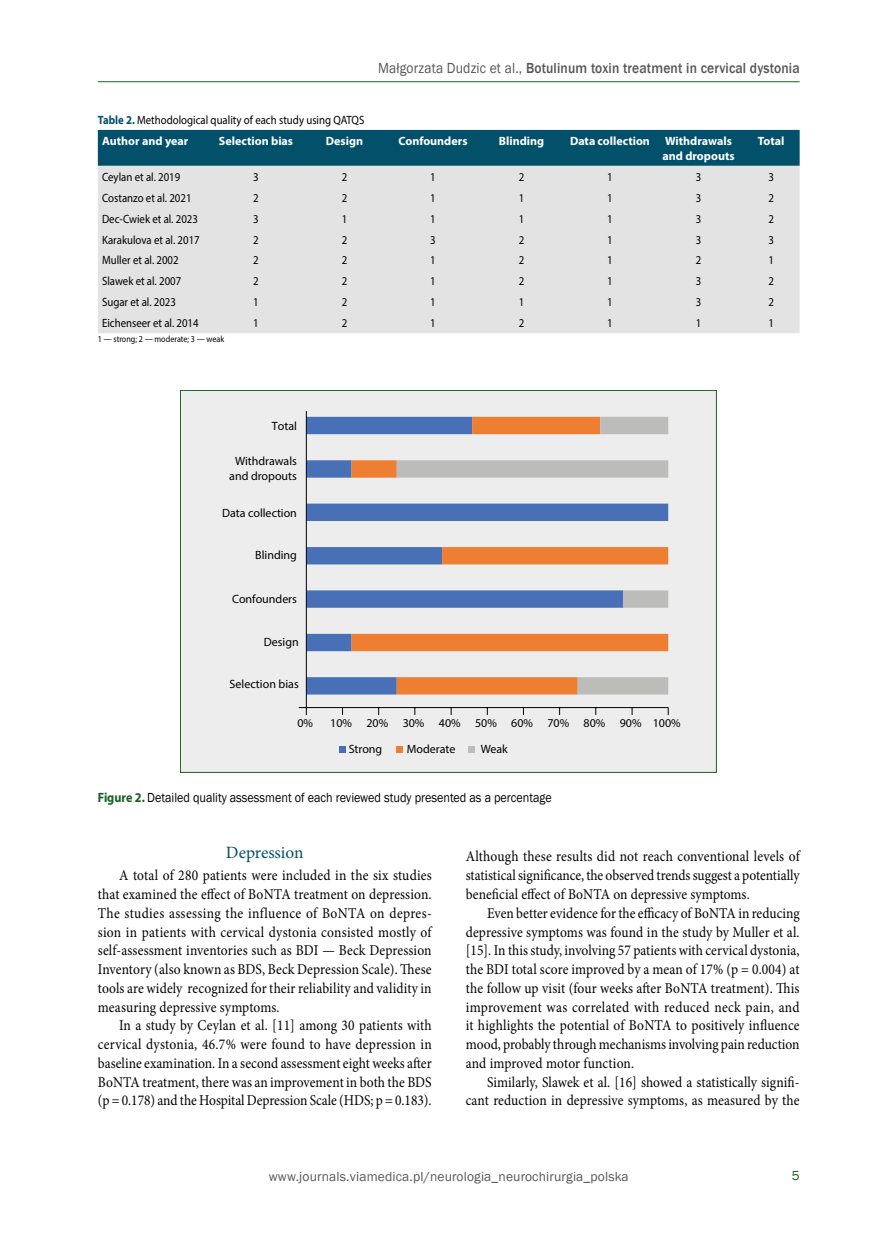
<style>
.page{position:relative;width:872px;height:1234px;background:#fff}
.page>*{position:absolute;margin:0;border:0;box-sizing:border-box;transform-origin:0 0}
.t1{font:17.25px "Minion Pro";color:#03506b}
.t2{font:15px/18.8px "Minion Pro";letter-spacing:.005em;color:#000;text-align:justify;scale:.9 1}
.t3{font:500 15px "Franklin Gothic";letter-spacing:.01em;color:#575756;scale:.9 1}
.t4{font:13.5px "Franklin Gothic";color:#000;scale:.9 1}
.t5{font:13.5px "Franklin Gothic";letter-spacing:.01em;color:#575756}
.t6{font:13.5px "Franklin Gothic";color:#176222}
.t7{font:12px/21px "Myriad Pro";color:#000;scale:.9 1}
.t8{font:12px/14.4px "Myriad Pro";color:#000;text-align:center}
.t9{font:700 12px/15px "Myriad Pro";color:#fff}
.t10{font:9px "Myriad Pro";color:#000;scale:.9 1}
.s1{font-weight:400}
.s2{font-weight:700;color:#03506b}
.s3{font-weight:700;color:#fff}
.s4{font-family:"Myriad Pro";font-weight:700;color:#176222}
</style>
<div class="page">
<hr style="left:98px;top:81px;width:701px;height:1px;background:#176222">
<div style="left:98px;top:130px;width:701px;height:36px;background:#03506b"></div>
<div style="left:98px;top:166px;width:701px;height:167px;background:#e3e3e3"></div>
<div style="left:180px;top:390px;width:536px;height:382px;background:#ededed"></div>
<div style="left:339px;top:745px;width:6px;height:7px;background:#4770b6"></div>
<div style="left:396px;top:745px;width:6px;height:7px;background:#ee7e32"></div>
<div style="left:468px;top:745px;width:7px;height:7px;background:#bcbcbb"></div>
<svg style="left:298px;top:411px;width:371px;height:304px"></svg>
<p class="t3" style="left:378px;top:59px;width:470px"><span class="s1">Małgorzata Dudzic et al.,</span> Botulinum toxin treatment in cervical dystonia</p>
<p class="t7" style="left:102px;top:109px;width:293px;text-indent:-4px"><span class="s2">Table 2.</span> Methodological quality of each study using QATQS<br><span class="s3">Author and year</span></p>
<p class="t9" style="left:219px;top:133px;width:76px">Selection bias</p>
<p class="t9" style="left:326px;top:133px;width:39px">Design</p>
<p class="t9" style="left:398px;top:133px;width:71px">Confounders</p>
<p class="t9" style="left:499px;top:133px;width:47px">Blinding</p>
<p class="t9" style="left:570px;top:133px;width:81px">Data collection</p>
<p class="t9" style="left:662px;top:133px;width:74px">Withdrawals and dropouts</p>
<p class="t9" style="left:758px;top:133px;width:28px">Total</p>
<p class="t7" style="left:102px;top:166px;width:88px">Ceylan et al. 2019</p>
<p class="t7" style="left:253px;top:166px;width:8px">3</p>
<p class="t7" style="left:342px;top:166px;width:8px">2</p>
<p class="t7" style="left:430px;top:166px;width:8px">1</p>
<p class="t7" style="left:519px;top:166px;width:8px">2</p>
<p class="t7" style="left:607px;top:166px;width:8px">1</p>
<p class="t7" style="left:695px;top:166px;width:8px">3</p>
<p class="t7" style="left:768px;top:166px;width:8px">3</p>
<p class="t7" style="left:102px;top:187px;width:101px">Costanzo et al. 2021</p>
<p class="t7" style="left:253px;top:187px;width:8px">2</p>
<p class="t7" style="left:342px;top:187px;width:8px">2</p>
<p class="t7" style="left:430px;top:187px;width:8px">1</p>
<p class="t7" style="left:519px;top:187px;width:8px">1</p>
<p class="t7" style="left:607px;top:187px;width:8px">1</p>
<p class="t7" style="left:695px;top:187px;width:8px">3</p>
<p class="t7" style="left:768px;top:187px;width:8px">2</p>
<p class="t7" style="left:102px;top:208px;width:108px">Dec-Cwiek et al. 2023</p>
<p class="t7" style="left:253px;top:208px;width:8px">3</p>
<p class="t7" style="left:342px;top:208px;width:8px">1</p>
<p class="t7" style="left:430px;top:208px;width:8px">1</p>
<p class="t7" style="left:519px;top:208px;width:8px">1</p>
<p class="t7" style="left:607px;top:208px;width:8px">1</p>
<p class="t7" style="left:695px;top:208px;width:8px">3</p>
<p class="t7" style="left:768px;top:208px;width:8px">2</p>
<p class="t7" style="left:102px;top:229px;width:110px">Karakulova et al. 2017</p>
<p class="t7" style="left:253px;top:229px;width:8px">2</p>
<p class="t7" style="left:342px;top:229px;width:8px">2</p>
<p class="t7" style="left:430px;top:229px;width:8px">3</p>
<p class="t7" style="left:519px;top:229px;width:8px">2</p>
<p class="t7" style="left:607px;top:229px;width:8px">1</p>
<p class="t7" style="left:695px;top:229px;width:8px">3</p>
<p class="t7" style="left:768px;top:229px;width:8px">3</p>
<p class="t7" style="left:102px;top:250px;width:87px">Muller et al. 2002</p>
<p class="t7" style="left:253px;top:250px;width:8px">2</p>
<p class="t7" style="left:342px;top:250px;width:8px">2</p>
<p class="t7" style="left:430px;top:250px;width:8px">1</p>
<p class="t7" style="left:519px;top:250px;width:8px">2</p>
<p class="t7" style="left:607px;top:250px;width:8px">1</p>
<p class="t7" style="left:695px;top:250px;width:8px">2</p>
<p class="t7" style="left:768px;top:250px;width:8px">1</p>
<p class="t7" style="left:102px;top:270px;width:90px">Slawek et al. 2007</p>
<p class="t7" style="left:253px;top:270px;width:8px">2</p>
<p class="t7" style="left:342px;top:270px;width:8px">2</p>
<p class="t7" style="left:430px;top:270px;width:8px">1</p>
<p class="t7" style="left:519px;top:270px;width:8px">2</p>
<p class="t7" style="left:607px;top:270px;width:8px">1</p>
<p class="t7" style="left:695px;top:270px;width:8px">3</p>
<p class="t7" style="left:768px;top:270px;width:8px">2</p>
<p class="t7" style="left:102px;top:291px;width:84px">Sugar et al. 2023</p>
<p class="t7" style="left:253px;top:291px;width:8px">1</p>
<p class="t7" style="left:342px;top:291px;width:8px">2</p>
<p class="t7" style="left:430px;top:291px;width:8px">1</p>
<p class="t7" style="left:519px;top:291px;width:8px">1</p>
<p class="t7" style="left:607px;top:291px;width:8px">1</p>
<p class="t7" style="left:695px;top:291px;width:8px">3</p>
<p class="t7" style="left:768px;top:291px;width:8px">2</p>
<p class="t7" style="left:102px;top:312px;width:109px">Eichenseer et al. 2014</p>
<p class="t7" style="left:253px;top:312px;width:8px">1</p>
<p class="t7" style="left:342px;top:312px;width:8px">2</p>
<p class="t7" style="left:430px;top:312px;width:8px">1</p>
<p class="t7" style="left:519px;top:312px;width:8px">2</p>
<p class="t7" style="left:607px;top:312px;width:8px">1</p>
<p class="t7" style="left:695px;top:312px;width:8px">1</p>
<p class="t7" style="left:768px;top:312px;width:8px">1</p>
<p class="t10" style="left:98px;top:334px;width:142px">1 — strong; 2 — moderate; 3 — weak</p>
<p class="t8" style="left:272px;top:418px;width:27px">Total</p>
<p class="t8" style="left:229px;top:454px;width:69px">Withdrawals and dropouts</p>
<p class="t8" style="left:222px;top:505px;width:76px">Data collection</p>
<p class="t8" style="left:255px;top:548px;width:43px">Blinding</p>
<p class="t8" style="left:232px;top:591px;width:66px">Confounders</p>
<p class="t8" style="left:264px;top:634px;width:36px">Design</p>
<p class="t8" style="left:230px;top:676px;width:71px">Selection bias</p>
<p class="t8" style="left:297px;top:716px;width:17px">0%</p>
<p class="t8" style="left:330px;top:716px;width:352px">10% 20% 30% 40% 50% 60% 70% 80% 90% 100%</p>
<p class="t8" style="left:349px;top:741px;width:35px">Strong</p>
<p class="t8" style="left:481px;top:741px;width:29px">Weak</p>
<p class="t4" style="left:98px;top:788px;width:506px"><span class="s4">Figure 2.</span> Detailed quality assessment of each reviewed study presented as a percentage</p>
<p class="t8" style="left:407px;top:741px;width:50px">Moderate</p>
<p class="t1" style="left:226px;top:841px;width:79px">Depression</p>
<p class="t2" style="left:98px;top:865px;width:372px;text-indent:21px">A total of 280 patients were included in the six studies that examined the effect of BoNTA treatment on depression.<br>The studies assessing the influence of BoNTA on depres&shy;sion in patients with cervical dystonia consisted mostly of self-assessment inventories such as BDI — Beck Depression Inventory (also known as BDS, Beck Depression Scale). These tools are widely recognized for their reliability and validity in measuring depressive symptoms.</p>
<p class="t2" style="left:98px;top:1015px;width:372px;text-indent:21px">In a study by Ceylan et al. [11] among 30 patients with cervical dystonia, 46.7% were found to have depression in baseline examination. In a second assessment eight weeks after BoNTA treatment, there was an improvement in both the BDS (p = 0.178) and the Hospital Depression Scale (HDS; p = 0.183).</p>
<p class="t2" style="left:466px;top:847px;width:372px">Although these results did not reach conventional levels of statistical significance, the observed trends suggest a potentially beneficial effect of BoNTA on depressive symptoms.</p>
<p class="t2" style="left:466px;top:903px;width:372px;text-indent:21px">Even better evidence for the efficacy of BoNTA in reducing depressive symptoms was found in the study by Muller et al. [15]. In this study, involving 57 patients with cervical dystonia, the BDI total score improved by a mean of 17% (p = 0.004) at the follow up visit (four weeks after BoNTA treatment). This improvement was correlated with reduced neck pain, and it highlights the potential of BoNTA to positively influence mood, probably through mechanisms involving pain reduction and improved motor function.</p>
<p class="t2" style="left:466px;top:1072px;width:372px;text-align:right">Similarly, Slawek et al. [16] showed a statistically signifi&shy;cant reduction in depressive symptoms, as measured by the</p>
<p class="t5" style="left:269px;top:1168px;width:361px">www.journals.viamedica.pl/neurologia_neurochirurgia_polska</p>
<p class="t6" style="left:791px;top:1166px;width:9px">5</p>
</div>
